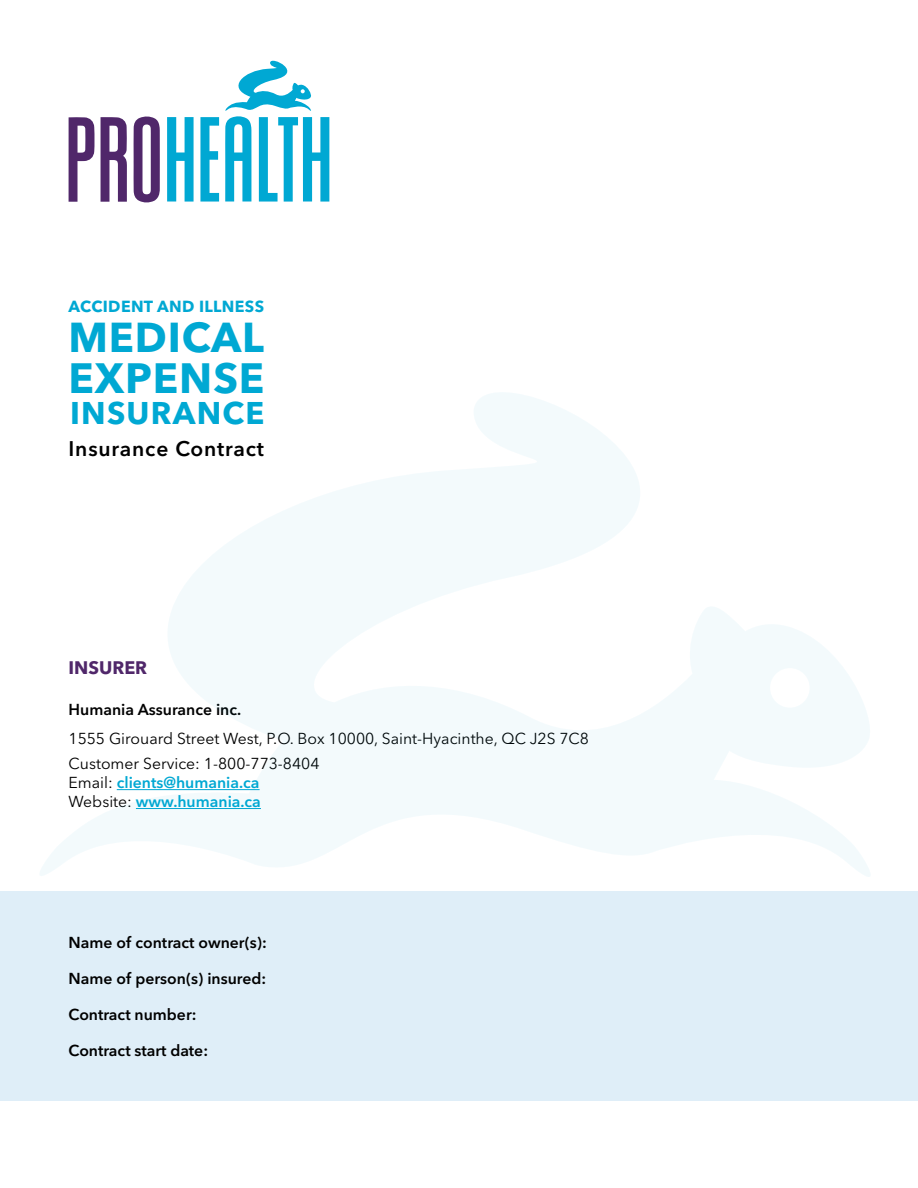
<style>
.page{position:relative;width:918px;height:1188px;background:#fff}
.page>*{position:absolute;margin:0;border:0;box-sizing:border-box;transform-origin:0 0}
.t1{font:700 42px "Avenir Next LT Pro";letter-spacing:.02em;color:#00a8d3}
.t2{font:700 41.4px "Avenir Next LT Pro";letter-spacing:.02em;color:#00a8d3}
.t3{font:700 31.2px "Avenir Next LT Pro";letter-spacing:.04em;color:#00a8d3}
.t4{font:600 21px "Avenir Next LT Pro";letter-spacing:.04em;color:#000}
.t5{font:700 18px "Avenir Next LT Pro";color:#50276a}
.t6{font:700 15.9px "Avenir Next LT Pro";letter-spacing:.02em;color:#00a8d3}
.t7{font:600 15.75px "Avenir Next LT Pro";color:#000}
.t8{font:15.75px "Avenir Next LT Pro";color:#000}
.t9{font:600 15.75px "Avenir Next LT Pro";color:#00a8d3}
.s1{font-weight:400;color:#000}
</style>
<div class="page">
<div style="left:0;top:891px;width:918px;height:209px;background:#dfeef8"></div>
<svg style="left:40px;top:392px;width:830px;height:485px"></svg>
<svg style="left:133px;top:116px;width:27px;height:87px"></svg>
<svg style="left:69px;top:117px;width:26px;height:85px"></svg>
<svg style="left:101px;top:117px;width:26px;height:85px"></svg>
<svg style="left:167px;top:117px;width:27px;height:85px"></svg>
<svg style="left:200px;top:60px;width:129px;height:142px"></svg>
<p class="t6" style="left:69px;top:296px;width:197px">ACCIDENT AND ILLNESS</p>
<p class="t2" style="left:69px;top:312px;width:197px">MEDICAL</p>
<p class="t1" style="left:69px;top:352px;width:197px">EXPENSE</p>
<p class="t3" style="left:70px;top:394px;width:196px">INSURANCE</p>
<p class="t4" style="left:69px;top:436px;width:197px">Insurance Contract</p>
<p class="t5" style="left:69px;top:657px;width:80px">INSURER</p>
<p class="t7" style="left:69px;top:700px;width:174px">Humania Assurance inc.</p>
<p class="t8" style="left:69px;top:729px;width:522px">1555 Girouard Street West, P.O. Box 10000, Saint-Hyacinthe, QC J2S 7C8</p>
<p class="t8" style="left:69px;top:754px;width:252px">Customer Service: 1-800-773-8404</p>
<p class="t9" style="left:69px;top:773px;width:193px"><span class="s1">Email:</span> clients@humania.ca</p>
<p class="t9" style="left:69px;top:792px;width:194px"><span class="s1">Website:</span> www.humania.ca</p>
<p class="t7" style="left:69px;top:933px;width:200px">Name of contract owner(s):</p>
<p class="t7" style="left:69px;top:969px;width:199px">Name of person(s) insured:</p>
<p class="t7" style="left:69px;top:1005px;width:129px">Contract number:</p>
<p class="t7" style="left:69px;top:1041px;width:141px">Contract start date:</p>
</div>
